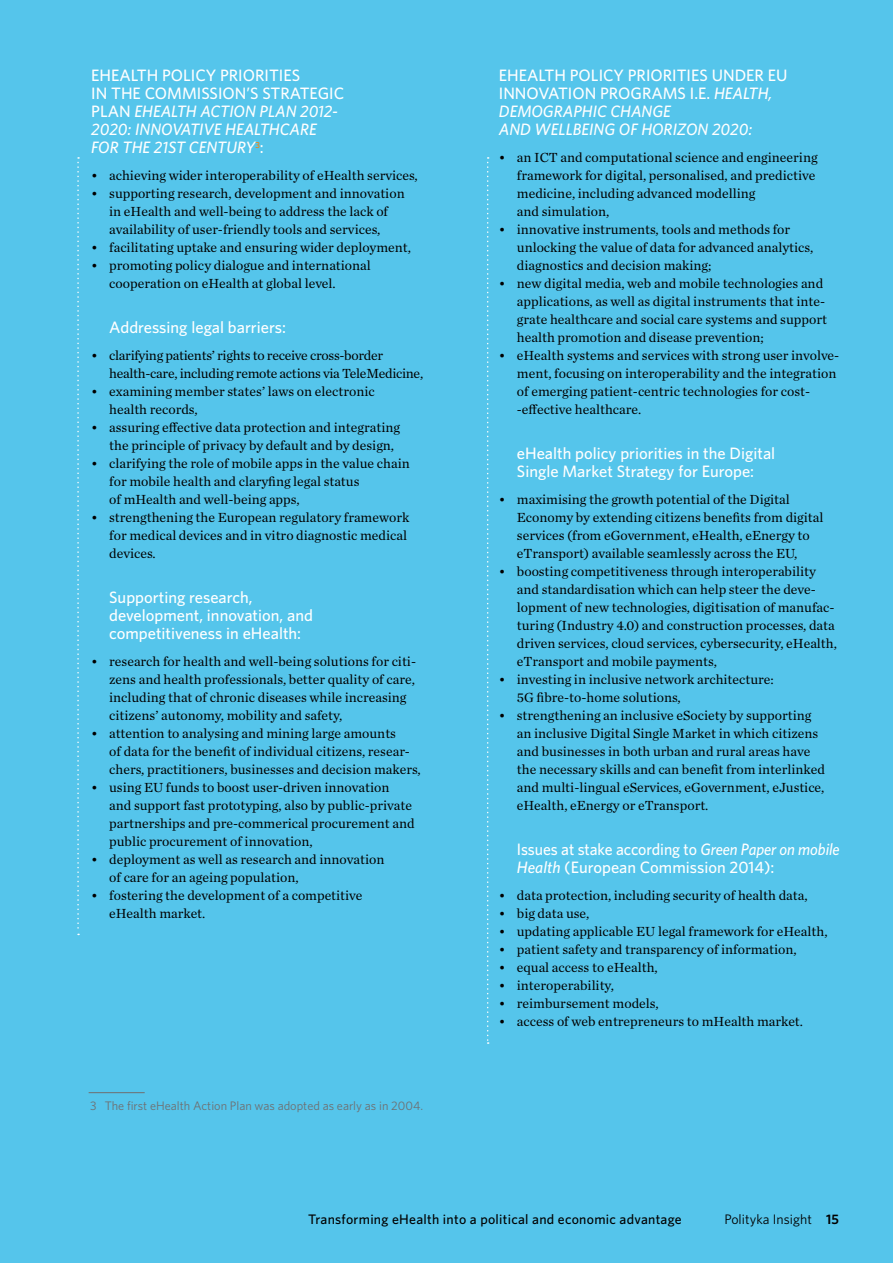
<style>
.page{position:relative;width:893px;height:1263px;background:#55c5eb}
.page>*{position:absolute;margin:0;border:0;box-sizing:border-box;transform-origin:0 0}
.t1{font:500 16.5px/18px "Whitney";color:#fff}
.t2{font:italic 500 16.5px/18px "Whitney";color:#fff}
.t3{font:500 16.5px/18px "Whitney";color:#fff;scale:.96 1}
.t4{font:13.8px/18px "Chronicle Text G1";color:#000}
.t5{font:13.8px/18px "Chronicle Text G1";letter-spacing:-.02em;color:#000}
.t6{font:500 13.8px "Whitney";letter-spacing:.02em;color:#000}
.t7{font:13.8px "Whitney";letter-spacing:.005em;color:#000}
.t8{font:12.3px "Whitney";color:#6f6e6f}
.s1{font-style:normal}
.s2{font-style:italic}
.s3{font-weight:600}
</style>
<div class="page">
<svg style="left:487px;top:157px;width:2px;height:887px"></svg>
<svg style="left:77px;top:157px;width:2px;height:778px"></svg>
<hr style="left:89px;top:1092px;width:56px;height:1px;background:#6f6e6f">
<p class="t2" style="left:91px;top:66px;width:254px"><span class="s1">EHEALTH POLICY PRIORITIES<br>IN THE COMMISSION’S STRATEGIC<br>PLAN</span> EHEALTH ACTION PLAN 2012-<br>2020: INNOVATIVE HEALTHCARE<br>FOR THE 21ST CENTURY<sup>3</sup><span class="s1">:</span></p>
<p class="t4" style="left:91px;top:166px;width:328px">• achieving wider interoperability of eHealth services,</p>
<p class="t4" style="left:91px;top:184px;width:315px;text-align:center">• supporting research, development and innovation in eHealth and well-being to address the lack of availability of user-friendly tools and services,</p>
<p class="t4" style="left:91px;top:238px;width:321px">• facilitating uptake and ensuring wider deployment,</p>
<p class="t4" style="left:109px;top:256px;width:263px;text-indent:-18px">• promoting policy dialogue and international cooperation on eHealth at global level.</p>
<p class="t1" style="left:109px;top:318px;width:178px">Addressing legal barriers:</p>
<p class="t5" style="left:109px;top:346px;width:315px;text-indent:-18px">• clarifying patients’ rights to receive cross-border health-care, including remote actions via TeleMedicine,</p>
<p class="t4" style="left:109px;top:382px;width:267px;text-indent:-18px">• examining member states’ laws on electronic health records,</p>
<p class="t4" style="left:109px;top:418px;width:292px;text-indent:-18px">• assuring effective data protection and integrating the principle of privacy by default and by design,</p>
<p class="t4" style="left:109px;top:454px;width:302px;text-indent:-18px">• clarifying the role of mobile apps in the value chain for mobile health and claryfing legal status<br>of mHealth and well-being apps,</p>
<p class="t4" style="left:109px;top:508px;width:302px;text-indent:-18px">• strengthening the European regulatory framework for medical devices and in vitro diagnostic medical devices.</p>
<p class="t1" style="left:109px;top:588px;width:205px">Supporting research, development, innovation, and competitiveness in eHealth:</p>
<p class="t4" style="left:109px;top:652px;width:308px;text-indent:-18px">• research for health and well-being solutions for citi&shy;zens and health professionals, better quality of care, including that of chronic diseases while increasing citizens’ autonomy, mobility and safety,</p>
<p class="t4" style="left:109px;top:724px;width:313px;text-indent:-18px">• attention to analysing and mining large amounts<br>of data for the benefit of individual citizens, resear&shy;chers, practitioners, businesses and decision makers,</p>
<p class="t4" style="left:109px;top:778px;width:307px;text-indent:-18px">• using EU funds to boost user-driven innovation and support fast prototyping, also by public-private partnerships and pre-commerical procurement and public procurement of innovation,</p>
<p class="t4" style="left:109px;top:850px;width:277px;text-indent:-18px">• deployment as well as research and innovation of care for an ageing population,</p>
<p class="t4" style="left:109px;top:886px;width:255px;text-indent:-18px">• fostering the development of a competitive eHealth market.</p>
<p class="t8" style="left:90px;top:1097px;width:335px">3 The first eHealth Action Plan was adopted as early as in 2004.</p>
<p class="t1" style="left:499px;top:66px;width:290px">EHEALTH POLICY PRIORITIES UNDER EU<br>INNOVATION PROGRAMS I.E. <span class="s2">HEALTH,<br>DEMOGRAPHIC CHANGE<br>AND WELLBEING OF HORIZON 2020:</span></p>
<p class="t4" style="left:517px;top:148px;width:302px;text-indent:-18px">• an ICT and computational science and engineering framework for digital, personalised, and predictive medicine, including advanced modelling<br>and simulation,</p>
<p class="t4" style="left:517px;top:220px;width:298px;text-indent:-18px">• innovative instruments, tools and methods for unlocking the value of data for advanced analytics, diagnostics and decision making;</p>
<p class="t4" style="left:517px;top:274px;width:312px;text-indent:-18px">• new digital media, web and mobile technologies and applications, as well as digital instruments that inte&shy;grate healthcare and social care systems and support health promotion and disease prevention;</p>
<p class="t4" style="left:517px;top:346px;width:324px;text-indent:-18px">• eHealth systems and services with strong user involve&shy;ment, focusing on interoperability and the integration of emerging patient-centric technologies for cost--effective healthcare.</p>
<p class="t1" style="left:517px;top:444px;width:260px">eHealth policy priorities in the Digital<br>Single Market Strategy for Europe:</p>
<p class="t4" style="left:517px;top:490px;width:308px;text-indent:-18px">• maximising the growth potential of the Digital Economy by extending citizens benefits from digital services (from eGovernment, eHealth, eEnergy to eTransport) available seamlessly across the EU,</p>
<p class="t4" style="left:517px;top:562px;width:322px;text-indent:-18px">• boosting competitiveness through interoperability and standardisation which can help steer the deve&shy;lopment of new technologies, digitisation of manufac&shy;turing (Industry 4.0) and construction processes, data driven services, cloud services, cybersecurity, eHealth, eTransport and mobile payments,</p>
<p class="t4" style="left:517px;top:670px;width:258px;text-indent:-18px">• investing in inclusive network architecture:<br>5G fibre-to-home solutions,</p>
<p class="t4" style="left:517px;top:706px;width:310px;text-indent:-18px">• strengthening an inclusive eSociety by supporting an inclusive Digital Single Market in which citizens and businesses in both urban and rural areas have the necessary skills and can benefit from interlinked and multi-lingual eServices, eGovernment, eJustice, eHealth, eEnergy or eTransport.</p>
<p class="t3" style="left:517px;top:840px;width:338px">Issues at stake according to <span class="s2">Green Paper on mobile<br>Health</span> (European Commission 2014):</p>
<p class="t4" style="left:499px;top:886px;width:310px">• data protection, including security of health data,</p>
<p class="t4" style="left:499px;top:904px;width:92px">• big data use,</p>
<p class="t4" style="left:499px;top:922px;width:330px">• updating applicable EU legal framework for eHealth,</p>
<p class="t4" style="left:499px;top:940px;width:299px">• patient safety and transparency of information,</p>
<p class="t4" style="left:499px;top:958px;width:160px">• equal access to eHealth,</p>
<p class="t4" style="left:499px;top:976px;width:116px">• interoperability,</p>
<p class="t4" style="left:499px;top:994px;width:161px">• reimbursement models,</p>
<p class="t4" style="left:499px;top:1012px;width:306px">• access of web entrepreneurs to mHealth market.</p>
<p class="t6" style="left:308px;top:1210px;width:375px">Transforming eHealth into a political and economic advantage</p>
<p class="t7" style="left:724px;top:1210px;width:116px">Polityka Insight <span class="s3">15</span></p>
</div>
